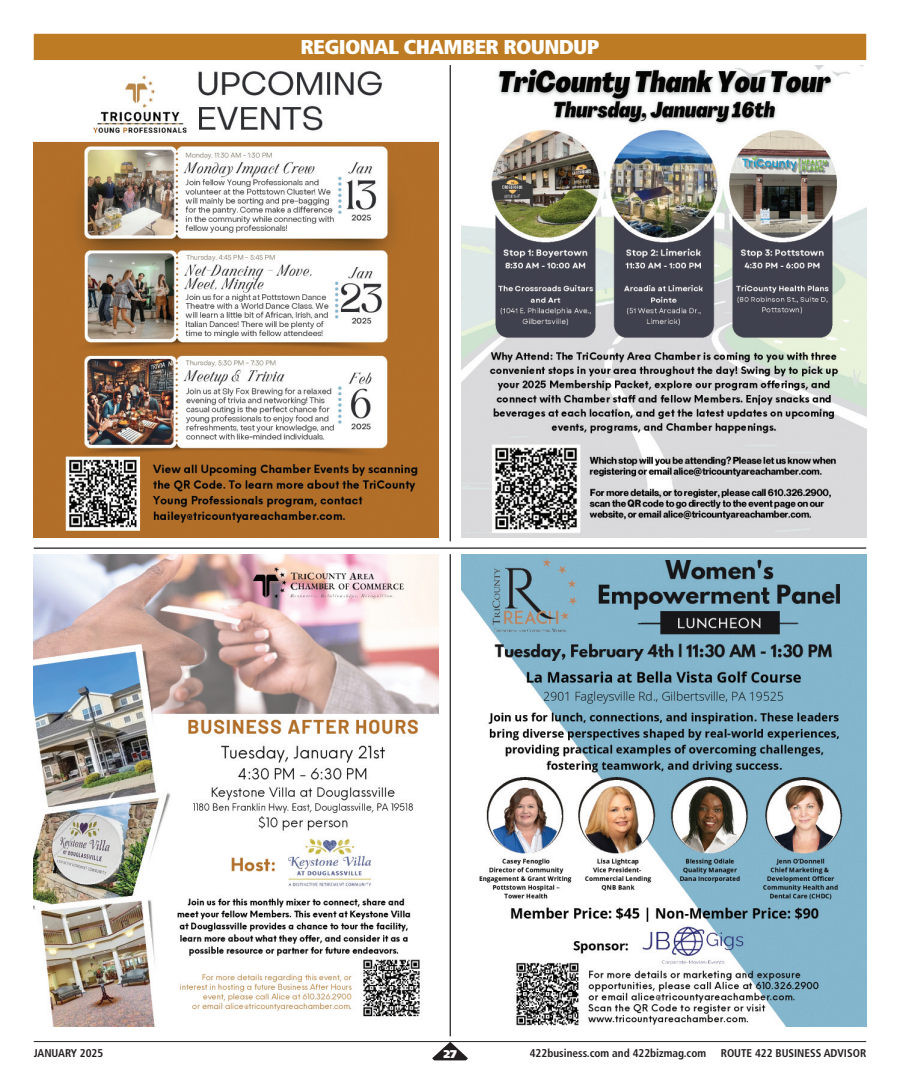
<style>
.page{position:relative;width:900px;height:1092px;background:#fff}
.page>*{position:absolute;margin:0;border:0;box-sizing:border-box;transform-origin:0 0}
.t1{font:900 condensed 20px "Frutiger";letter-spacing:-.03em;color:#fff;scale:1.1 1}
.t2{font:700 condensed 11.25px "Frutiger";color:#231f20}
.t3{font:900 11.25px "Frutiger";color:#fff}
</style>
<div class="page">
<img style="left:34px;top:554px;width:405px;height:472px">
<hr style="left:34px;top:1041px;width:832px;height:1px;background:#231f20">
<svg style="left:432px;top:1041px;width:36px;height:19px"></svg>
<div style="left:34px;top:34px;width:832px;height:26px;background:#bd7c23"></div>
<hr style="left:450px;top:554px;width:1px;height:482px;background:#231f20">
<hr style="left:34px;top:547px;width:832px;height:1px;background:#231f20">
<hr style="left:450px;top:65px;width:1px;height:476px;background:#231f20">
<img style="left:461px;top:65px;width:405px;height:472px">
<img style="left:34px;top:71px;width:405px;height:466px">
<img style="left:461px;top:554px;width:405px;height:472px">
<h1 class="t1" style="left:300px;top:39px;width:273px">REGIONAL CHAMBER ROUNDUP</h1>
<p class="t2" style="left:34px;top:1048px;width:71px">JANUARY 2025</p>
<p class="t3" style="left:444px;top:1049px;width:15px">27</p>
<p class="t2" style="left:530px;top:1048px;width:178px">422business.com and 422bizmag.com</p>
<p class="t2" style="left:721px;top:1048px;width:147px">ROUTE 422 BUSINESS ADVISOR</p>
</div>
